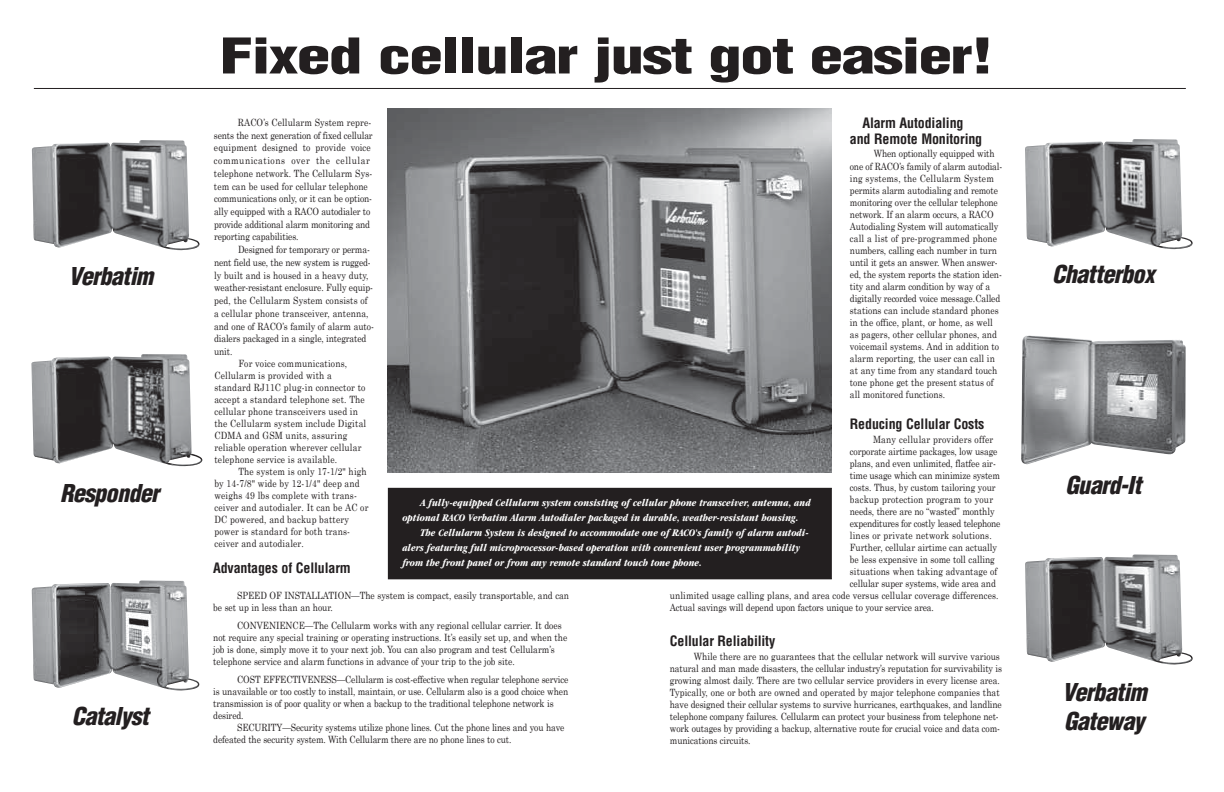
<style>
.page{position:relative;width:1224px;height:792px;background:#fff}
.page>*{position:absolute;margin:0;border:0;box-sizing:border-box;transform-origin:0 0}
.t1{font:900 condensed 48px "Helvetica";letter-spacing:-.025em;color:#231f20;scale:1.4 1}
.t2{font:italic 900 condensed 24px/28.8px "Helvetica";letter-spacing:-.025em;color:#231f20}
.t3{font:700 condensed 14px/16px "Helvetica";letter-spacing:-.01em;color:#231f20;text-align:center}
.t4{font:italic 700 condensed 10.5px/15px "Garamond";color:#fff}
.t5{font:10px/12px "Century Schoolbook";color:#231f20;scale:.85 1}
.t6{font:10px "Century Schoolbook";letter-spacing:.02em;color:#231f20;scale:.85 1}
.t7{font:10px "Century Schoolbook";letter-spacing:-.02em;color:#231f20;scale:.85 1}
</style>
<div class="page">
<img style="left:1025px;top:139px;width:168px;height:110px">
<img style="left:1021px;top:335px;width:165px;height:129px">
<img style="left:1025px;top:554px;width:168px;height:110px">
<img style="left:388px;top:108px;width:444px;height:364px">
<div style="left:388px;top:488px;width:443px;height:91px;background:#231f20"></div>
<img style="left:32px;top:140px;width:168px;height:110px">
<img style="left:31px;top:354px;width:171px;height:112px">
<img style="left:32px;top:580px;width:167px;height:110px">
<hr style="left:34px;top:88px;width:1152px;height:1px;background:#231f20">
<h2 class="t2" style="left:68px;top:262px;width:86px">Verbatim</h2>
<h2 class="t2" style="left:60px;top:479px;width:101px">Responder</h2>
<h2 class="t2" style="left:72px;top:701px;width:79px">Catalyst</h2>
<h1 class="t1" style="left:220px;top:26px;width:554px">Fixed cellular just got easier!</h1>
<h3 class="t3" style="left:850px;top:115px;width:134px">Alarm Autodialing<br>and Remote Monitoring</h3>
<p class="t5" style="left:850px;top:147px;width:181px;text-indent:24px">When optionally equipped with one of RACO’s family of alarm autodial&shy;ing systems, the Cellularm System permits alarm autodialing and remote monitoring over the cellular telephone network. If an alarm occurs, a RACO Autodialing System will automatically call a list of pre-programmed phone numbers, calling each number in turn until it gets an answer. When answer&shy;ed, the system reports the station iden&shy;tity and alarm condition by way of a digitally recorded voice message.Called stations can include standard phones in the office, plant, or home, as well as pagers, other cellular phones, and voicemail systems. And in addition to alarm reporting, the user can call in at any time from any standard touch tone phone get the present status of all monitored functions.</p>
<h3 class="t3" style="left:850px;top:416px;width:136px">Reducing Cellular Costs</h3>
<p class="t6" style="left:873px;top:433px;width:143px">Many cellular providers offer</p>
<p class="t5" style="left:850px;top:445px;width:175px">corporate airtime packages, low usage</p>
<p class="t5" style="left:850px;top:457px;width:173px">plans, and even unlimited, flatfee air-</p>
<p class="t5" style="left:850px;top:469px;width:178px">time usage which can minimize system</p>
<p class="t5" style="left:850px;top:481px;width:173px">costs. Thus, by custom tailoring your</p>
<p class="t6" style="left:850px;top:493px;width:170px">backup protection program to your</p>
<p class="t5" style="left:850px;top:505px;width:172px">needs, there are no “wasted” monthly</p>
<p class="t7" style="left:850px;top:517px;width:179px">expenditures for costly leased telephone</p>
<p class="t6" style="left:850px;top:529px;width:168px">lines or private network solutions.</p>
<p class="t5" style="left:850px;top:541px;width:175px">Further, cellular airtime can actually</p>
<p class="t5" style="left:850px;top:553px;width:172px">be less expensive in some toll calling</p>
<p class="t5" style="left:850px;top:565px;width:175px">situations when taking advantage of</p>
<p class="t5" style="left:850px;top:577px;width:173px">cellular super systems, wide area and</p>
<p class="t5" style="left:670px;top:589px;width:388px">unlimited usage calling plans, and area code versus cellular coverage differences.</p>
<p class="t5" style="left:670px;top:601px;width:312px">Actual savings will depend upon factors unique to your service area.</p>
<h3 class="t3" style="left:670px;top:633px;width:107px">Cellular Reliability</h3>
<p class="t5" style="left:670px;top:650px;width:392px;text-indent:24px">While there are no guarantees that the cellular network will survive various natural and man made disasters, the cellular industry’s reputation for survivability is growing almost daily. There are two cellular service providers in every license area.<br>Typically, one or both are owned and operated by major telephone companies that have designed their cellular systems to survive hurricanes, earthquakes, and landline telephone company failures. Cellularm can protect your business from telephone net&shy;work outages by providing a backup, alternative route for crucial voice and data com&shy;munications circuits.</p>
<p class="t5" style="left:214px;top:116px;width:188px;line-height:12.7px;text-indent:24px">RACO’s Cellularm System repre&shy;sents the next generation of fixed cellular equipment designed to provide voice communications over the cellular telephone network. The Cellularm Sys&shy;tem can be used for cellular telephone communications only, or it can be option&shy;ally equipped with a RACO autodialer to provide additional alarm monitoring and reporting capabilities.</p>
<p class="t5" style="left:238px;top:243px;width:157px">Designed for temporary or perma-</p>
<p class="t5" style="left:214px;top:256px;width:186px">nent field use, the new system is rugged-</p>
<p class="t5" style="left:214px;top:269px;width:183px">ly built and is housed in a heavy duty,</p>
<p class="t5" style="left:214px;top:282px;width:189px">weather-resistant enclosure. Fully equip-</p>
<p class="t5" style="left:214px;top:294px;width:182px">ped, the Cellularm System consists of</p>
<p class="t5" style="left:214px;top:307px;width:183px">a cellular phone transceiver, antenna,</p>
<p class="t5" style="left:214px;top:320px;width:190px">and one of RACO’s family of alarm auto-</p>
<p class="t5" style="left:214px;top:332px;width:181px">dialers packaged in a single, integrated</p>
<p class="t5" style="left:214px;top:345px;width:23px">unit.</p>
<p class="t6" style="left:238px;top:357px;width:130px">For voice communications,</p>
<p class="t6" style="left:214px;top:369px;width:140px">Cellularm is provided with a</p>
<p class="t6" style="left:214px;top:381px;width:179px">standard RJ11C plug-in connector to</p>
<p class="t6" style="left:214px;top:393px;width:178px">accept a standard telephone set. The</p>
<p class="t6" style="left:214px;top:405px;width:170px">cellular phone transceivers used in</p>
<p class="t6" style="left:214px;top:417px;width:180px">the Cellularm system include Digital</p>
<p class="t6" style="left:214px;top:429px;width:158px">CDMA and GSM units, assuring</p>
<p class="t6" style="left:214px;top:441px;width:175px">reliable operation wherever cellular</p>
<p class="t6" style="left:214px;top:453px;width:146px">telephone service is available.</p>
<p class="t6" style="left:238px;top:465px;width:153px">The system is only 17-1/2" high</p>
<p class="t6" style="left:214px;top:477px;width:173px">by 14-7/8" wide by 12-1/4" deep and</p>
<p class="t6" style="left:214px;top:489px;width:169px">weighs 49 lbs complete with trans-</p>
<p class="t6" style="left:214px;top:501px;width:183px">ceiver and autodialer. It can be AC or</p>
<p class="t6" style="left:214px;top:513px;width:160px">DC powered, and backup battery</p>
<p class="t6" style="left:214px;top:525px;width:161px">power is standard for both trans-</p>
<p class="t6" style="left:214px;top:537px;width:107px">ceiver and autodialer.</p>
<p class="t4" style="left:402px;top:495px;width:410px;text-indent:18px">A fully-equipped Cellularm system consisting of cellular phone transceiver, antenna, and optional RACO Verbatim Alarm Autodialer packaged in durable, weather-resistant housing.</p>
<p class="t4" style="left:402px;top:525px;width:408px;text-indent:18px">The Cellularm System is designed to accommodate one of RACO's family of alarm autodi&shy;alers featuring full microprocessor-based operation with convenient user programmability from the front panel or from any remote standard touch tone phone.</p>
<h3 class="t3" style="left:213px;top:560px;width:139px">Advantages of Cellularm</h3>
<p class="t5" style="left:213px;top:589px;width:420px;text-indent:24px">SPEED OF INSTALLATION—The system is compact, easily transportable, and can be set up in less than an hour.</p>
<p class="t5" style="left:213px;top:619px;width:418px;text-indent:24px">CONVENIENCE—The Cellularm works with any regional cellular carrier. It does not require any special training or operating instructions. It’s easily set up, and when the job is done, simply move it to your next job. You can also program and test Cellularm’s telephone service and alarm functions in advance of your trip to the job site.</p>
<p class="t5" style="left:213px;top:673px;width:419px;text-indent:24px">COST EFFECTIVENESS—Cellularm is cost-effective when regular telephone service is unavailable or too costly to install, maintain, or use. Cellularm also is a good choice when transmission is of poor quality or when a backup to the traditional telephone network is desired.</p>
<p class="t5" style="left:213px;top:721px;width:415px;text-indent:24px">SECURITY—Security systems utilize phone lines. Cut the phone lines and you have defeated the security system. With Cellularm there are no phone lines to cut.</p>
<h2 class="t2" style="left:1052px;top:259px;width:104px">Chatterbox</h2>
<h2 class="t2" style="left:1066px;top:470px;width:77px">Guard-It</h2>
<h2 class="t2" style="left:1062px;top:678px;width:86px">Verbatim<br>Gateway</h2>
</div>
